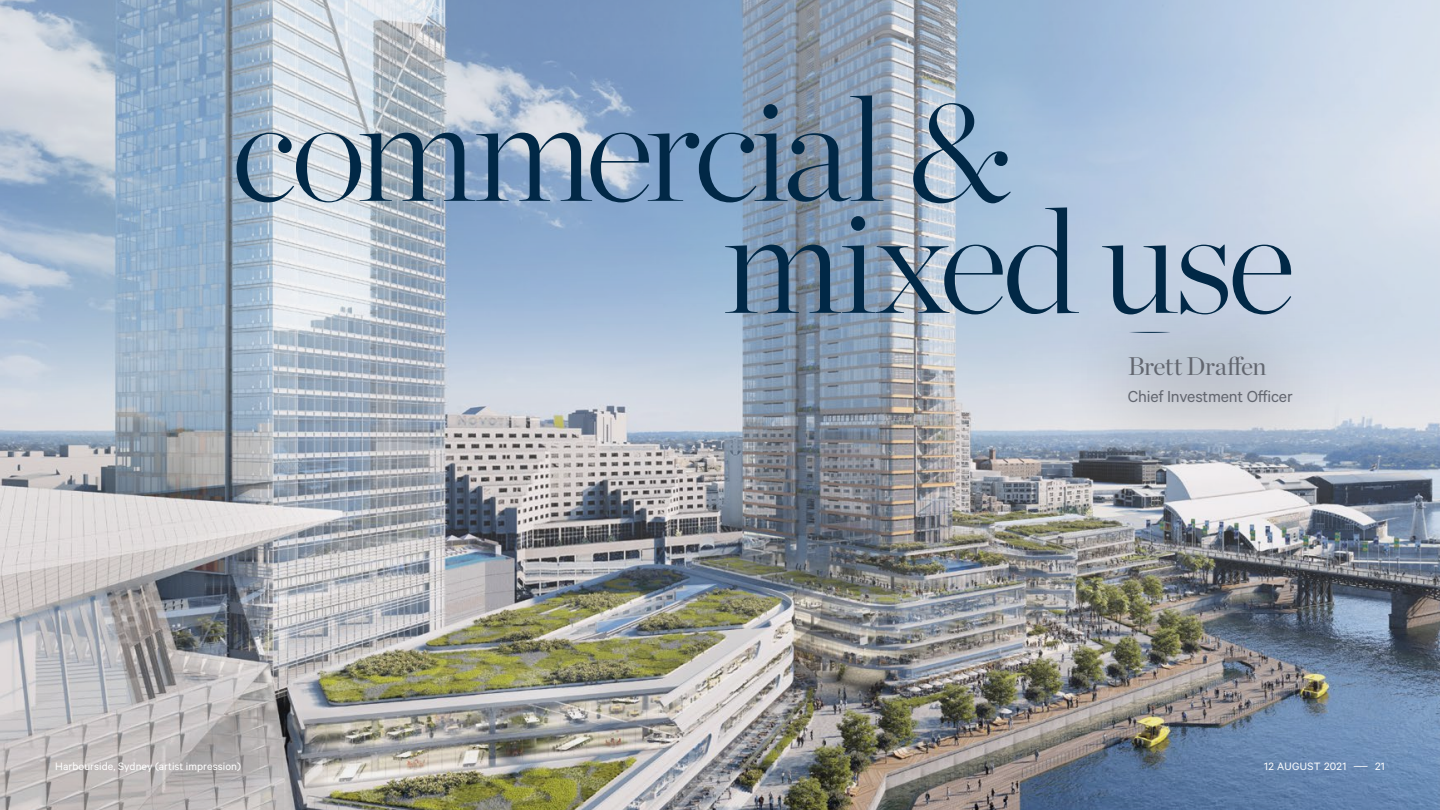
<style>
.page{position:relative;width:1440px;height:810px;background:#fff}
.page>*{position:absolute;margin:0;border:0;box-sizing:border-box;transform-origin:0 0}
.t1{font:200 147px/112.1px "Chronicle Display";letter-spacing:-.05em;color:#012846}
.t2{font:25.5px "Chronicle Display";letter-spacing:-.02em;color:#62666f}
.t3{font:18px "Calibre";letter-spacing:-.01em;color:#62666f}
.t4{font:12px "Calibre";letter-spacing:.005em;color:#fff}
.t5{font:12px "Calibre";letter-spacing:.03em;color:#fff}
</style>
<div class="page">
<img style="left:0;top:0;width:1439px;height:810px">
<svg style="left:1071px;top:296px;width:271px;height:169px;background:#bcc6d4"></svg>
<hr style="left:1127px;top:332px;width:43px;height:1px;background:#012846">
<h1 class="t1" style="left:723px;top:82px;width:574px;text-indent:-492px">commercial &amp; mixed use</h1>
<h2 class="t2" style="left:1127px;top:347px;width:140px">Brett Draffen</h2>
<h3 class="t3" style="left:1127px;top:386px;width:166px">Chief Investment Officer</h3>
<p class="t4" style="left:55px;top:759px;width:187px">Harbourside, Sydney (artist impression)</p>
<p class="t5" style="left:1263px;top:759px;width:122px">12 AUGUST 2021 — 21</p>
</div>
